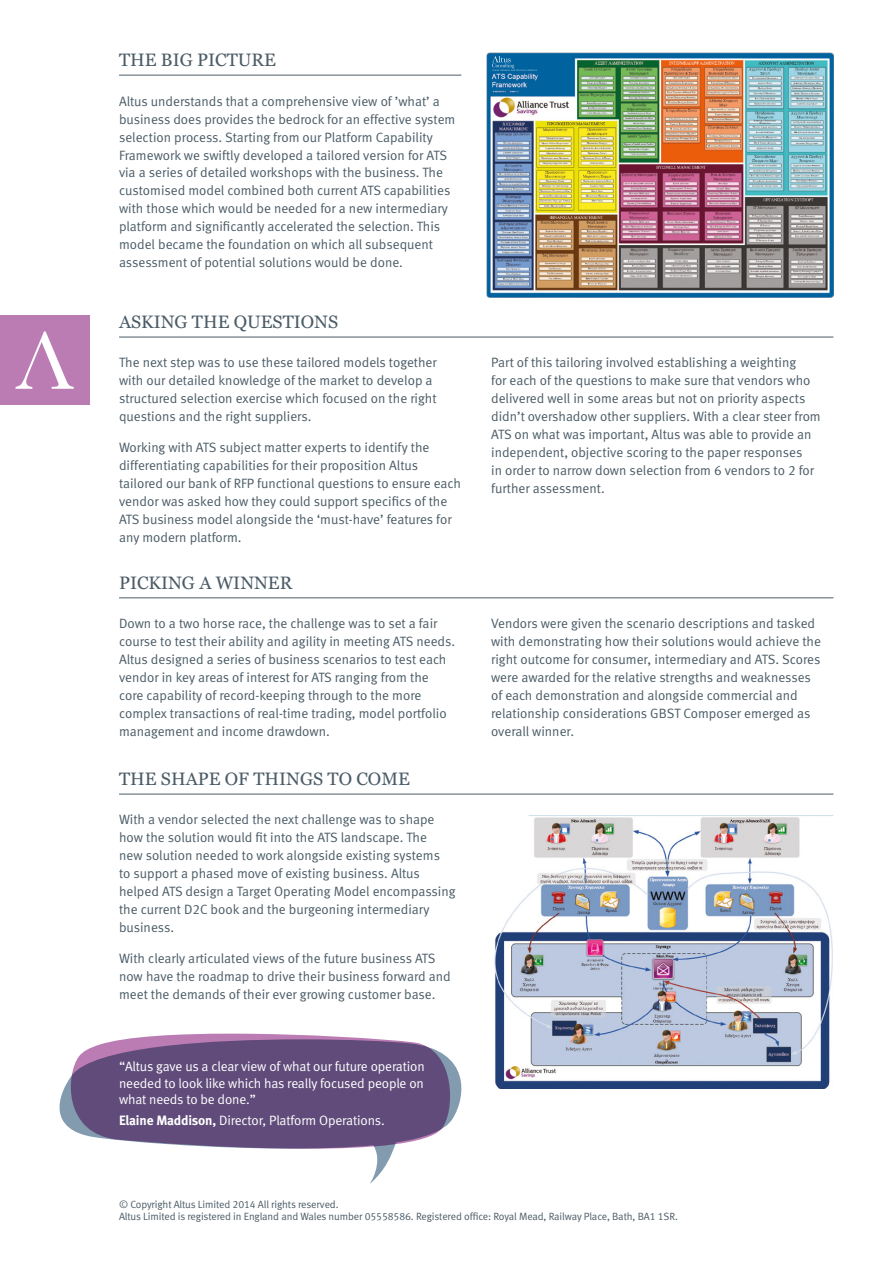
<style>
.page{position:relative;width:893px;height:1263px;background:#fff}
.page>*{position:absolute;margin:0;border:0;box-sizing:border-box;transform-origin:0 0}
.t1{font:18px "Georgia";color:#4b5c67}
.t2{font:13.5px/18px "Meta Normal LF";color:#4b5c67}
.t3{font:13.5px/16.5px "Meta Normal LF";letter-spacing:-.01em;color:#fff;text-align:justify}
.t4{font:10.5px/12px "Meta Normal LF";letter-spacing:-.01em;color:#4b5c67}
.s1{font-family:"Meta Bold LF"}
</style>
<div class="page">
<div style="left:0;top:316px;width:89px;height:89px;background:#bb7cb3"></div>
<svg style="left:16px;top:331px;width:58px;height:58px"></svg>
<hr style="left:119px;top:75px;width:342px;height:1px;background:#4b5c67">
<hr style="left:119px;top:337px;width:714px;height:1px;background:#4b5c67">
<hr style="left:119px;top:597px;width:714px;height:1px;background:#4b5c67">
<hr style="left:119px;top:794px;width:714px;height:1px;background:#4b5c67">
<svg style="left:59px;top:1062px;width:403px;height:122px"></svg>
<svg style="left:69px;top:1034px;width:383px;height:115px;background:#74608a"></svg>
<img style="left:494px;top:817px;width:339px;height:272px">
<img style="left:487px;top:53px;width:346px;height:245px">
<svg style="left:492px;top:56px;width:45px;height:15px"></svg>
<h1 class="t1" style="left:119px;top:47px;width:158px">THE BIG PICTURE</h1>
<p class="t2" style="left:119px;top:92px;width:338px">Altus understands that a comprehensive view of ’what’ a business does provides the bedrock for an effective system selection process. Starting from our Platform Capability Framework we swiftly developed a tailored version for ATS via a series of detailed workshops with the business. The customised model combined both current ATS capabilities with those which would be needed for a new intermediary platform and significantly accelerated the selection. This model became the foundation on which all subsequent assessment of potential solutions would be done.</p>
<h1 class="t1" style="left:119px;top:309px;width:221px">ASKING THE QUESTIONS</h1>
<p class="t2" style="left:119px;top:354px;width:319px">The next step was to use these tailored models together with our detailed knowledge of the market to develop a structured selection exercise which focused on the right questions and the right suppliers.</p>
<p class="t2" style="left:119px;top:438px;width:343px">Working with ATS subject matter experts to identify the differentiating capabilities for their proposition Altus tailored our bank of RFP functional questions to ensure each vendor was asked how they could support specifics of the ATS business model alongside the ‘must-have’ features for any modern platform.</p>
<p class="t2" style="left:491px;top:354px;width:331px">Part of this tailoring involved establishing a weighting<br>for each of the questions to make sure that vendors who delivered well in some areas but not on priority aspects didn’t overshadow other suppliers. With a clear steer from ATS on what was important, Altus was able to provide an independent, objective scoring to the paper responses<br>in order to narrow down selection from 6 vendors to 2 for further assessment.</p>
<h1 class="t1" style="left:119px;top:570px;width:175px">PICKING A WINNER</h1>
<p class="t2" style="left:119px;top:614px;width:338px">Down to a two horse race, the challenge was to set a fair course to test their ability and agility in meeting ATS needs.<br>Altus designed a series of business scenarios to test each vendor in key areas of interest for ATS ranging from the core capability of record-keeping through to the more complex transactions of real-time trading, model portfolio management and income drawdown.</p>
<p class="t2" style="left:491px;top:614px;width:331px">Vendors were given the scenario descriptions and tasked with demonstrating how their solutions would achieve the right outcome for consumer, intermediary and ATS. Scores were awarded for the relative strengths and weaknesses of each demonstration and alongside commercial and relationship considerations GBST Composer emerged as overall winner.</p>
<h1 class="t1" style="left:119px;top:766px;width:292px">THE SHAPE OF THINGS TO COME</h1>
<p class="t2" style="left:119px;top:811px;width:338px">With a vendor selected the next challenge was to shape how the solution would fit into the ATS landscape. The<br>new solution needed to work alongside existing systems<br>to support a phased move of existing business. Altus helped ATS design a Target Operating Model encompassing the current D2C book and the burgeoning intermediary business.</p>
<p class="t2" style="left:119px;top:949px;width:333px">With clearly articulated views of the future business ATS now have the roadmap to drive their business forward and meet the demands of their ever growing customer base.</p>
<p class="t3" style="left:119px;top:1058px;width:307px">“Altus gave us a clear view of what our future operation needed to look like which has really focused people on what needs to be done.”</p>
<p class="t3" style="left:119px;top:1112px;width:267px"><span class="s1">Elaine Maddison,</span> Director, Platform Operations.</p>
<p class="t4" style="left:119px;top:1199px;width:560px">© Copyright Altus Limited 2014 All rights reserved.<br>Altus Limited is registered in England and Wales number 05558586. Registered office: Royal Mead, Railway Place, Bath, BA1 1SR.</p>
</div>
